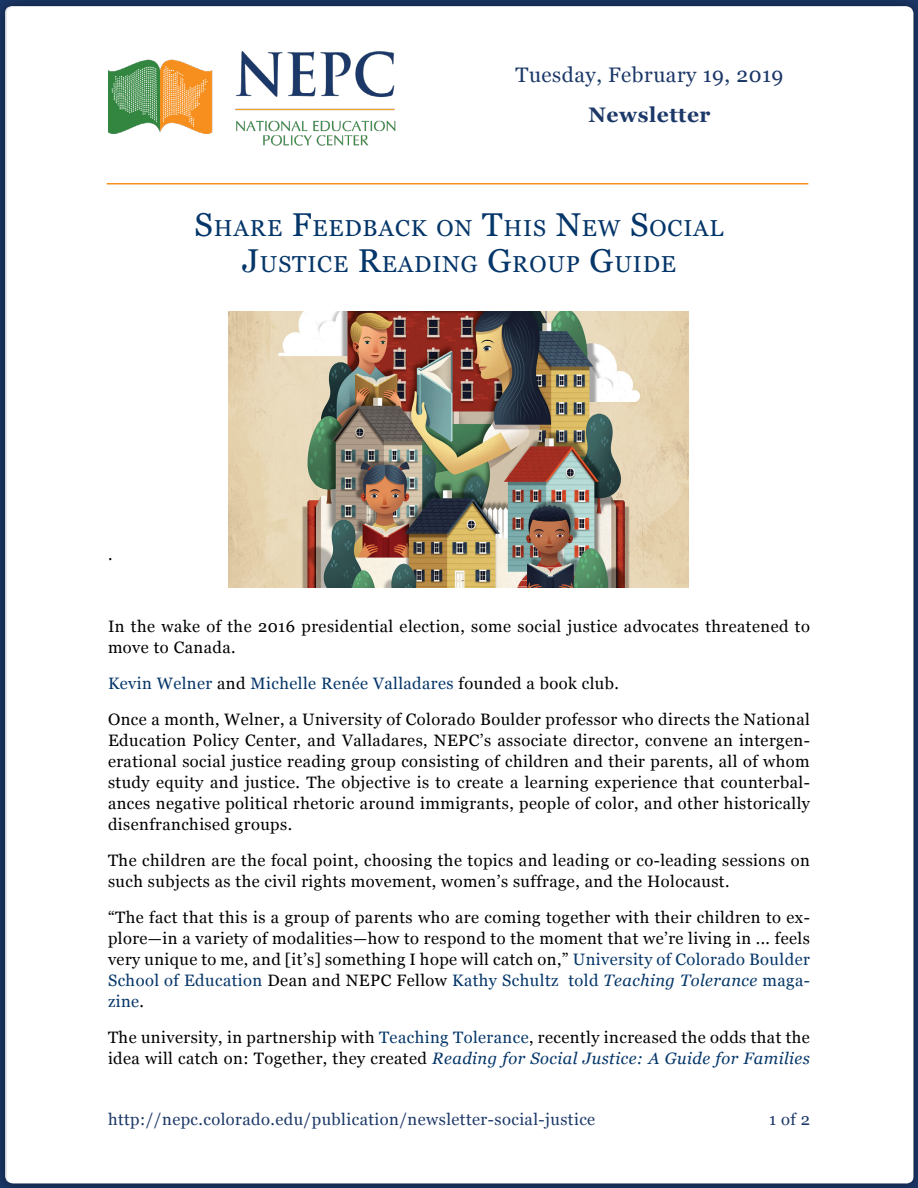
<style>
.page{position:relative;width:918px;height:1188px;background:#fff}
.page>*{position:absolute;margin:0;border:0;box-sizing:border-box;transform-origin:0 0}
.t1{font:23.1px/36px "Georgia";letter-spacing:.04em;color:#053669;text-align:center}
.t2{font:21px "Georgia";letter-spacing:.025em;color:#1c3868}
.t3{font:700 21px "Georgia";letter-spacing:.025em;color:#1c3868}
.t4{font:16.5px/21px "Georgia";letter-spacing:.025em;color:#000}
.t5{font:16.5px "Georgia";letter-spacing:.025em;color:#1c3868}
.s1{font-size:33px}
.s2{color:#053669}
.s3{font-style:italic;color:#053669}
</style>
<div class="page">
<div style="left:0;top:0;width:918px;height:1188px;background:#000;opacity:.25"></div>
<div style="left:7px;top:7px;width:906px;height:1176px;background:#fff;border-radius:7px"></div>
<hr style="left:107px;top:183px;width:701px;height:1px;background:#f7901e">
<img style="left:228px;top:312px;width:460px;height:276px">
<img style="left:108px;top:51px;width:288px;height:95px">
<p class="t2" style="left:515px;top:59px;width:270px">Tuesday, February 19, 2019</p>
<p class="t3" style="left:588px;top:99px;width:124px">Newsletter</p>
<h1 class="t1" style="left:194px;top:210px;width:531px"><span class="s1">S</span>HARE <span class="s1">F</span>EEDBACK ON <span class="s1">T</span>HIS <span class="s1">N</span>EW <span class="s1">S</span>OCIAL<br><span class="s1">J</span>USTICE <span class="s1">R</span>EADING <span class="s1">G</span>ROUP <span class="s1">G</span>UIDE</h1>
<p class="t4" style="left:108px;top:543px;width:6px">.</p>
<p class="t4" style="left:108px;top:615px;width:703px">In the wake of the 2016 presidential election, some social justice advocates threatened to move to Canada.</p>
<p class="t4" style="left:108px;top:664px;width:703px;line-height:36px"><span class="s2">Kevin Welner</span> and <span class="s2">Michelle Renée Valladares</span> founded a book club.<br>Once a month, Welner, a University of Colorado Boulder professor who directs the National</p>
<p class="t4" style="left:108px;top:729px;width:704px;text-align:justify">Education Policy Center, and Valladares, NEPC’s associate director, convene an intergen&shy;erational social justice reading group consisting of children and their parents, all of whom study equity and justice. The objective is to create a learning experience that counterbal&shy;ances negative political rhetoric around immigrants, people of color, and other historically disenfranchised groups.</p>
<p class="t4" style="left:108px;top:849px;width:703px">The children are the focal point, choosing the topics and leading or co-leading sessions on such subjects as the civil rights movement, women’s suffrage, and the Holocaust.</p>
<p class="t4" style="left:108px;top:906px;width:704px;text-align:justify">“The fact that this is a group of parents who are coming together with their children to ex&shy;plore—in a variety of modalities—how to respond to the moment that we’re living in ... feels very unique to me, and [it’s] something I hope will catch on,” <span class="s2">University of Colorado Boulder School of Education</span> Dean and NEPC Fellow <span class="s2">Kathy Schultz told</span> <span class="s3">Teaching Tolerance</span> <span class="s2">maga&shy;zine</span>.</p>
<p class="t4" style="left:108px;top:1026px;width:703px">The university, in partnership with <span class="s2">Teaching Tolerance</span>, recently increased the odds that the idea will catch on: Together, they created <span class="s3">Reading for Social Justice: A Guide for Families</span></p>
<p class="t5" style="left:108px;top:1107px;width:489px">http://nepc.colorado.edu/publication/newsletter-social-justice</p>
<p class="t5" style="left:769px;top:1107px;width:42px">1 of 2</p>
</div>
